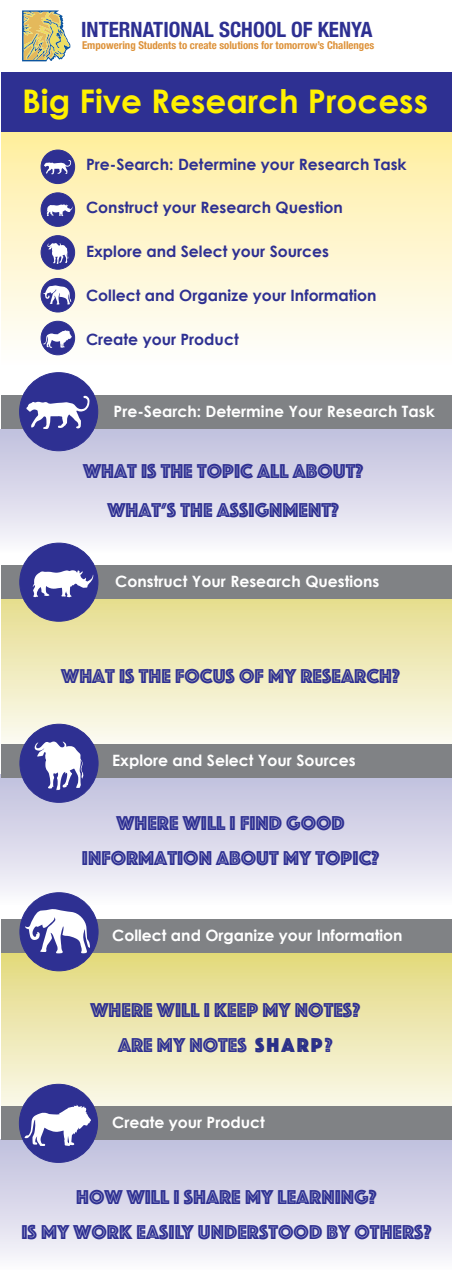
<style>
.page{position:relative;width:452px;height:1276px;background:#fff}
.page>*{position:absolute;margin:0;border:0;box-sizing:border-box;transform-origin:0 0}
.t1{font:700 32.6px "Century Gothic";color:#fff101}
.t2{font:700 condensed 21px "Helvetica Neue";color:#2e3092}
.t3{font:20.85px/34.9px "Phosphate Inline";color:#2e3092;text-align:center}
.t4{font:700 15.6px "Century Gothic";color:#fff}
.t5{font:700 15.6px "Century Gothic";color:#2e3092}
.t6{font:700 condensed 10.8px "Helvetica Neue";color:#dd923a}
.s1{color:#2a3088}
</style>
<div class="page">
<svg style="left:1px;top:952px;width:450px;height:154px"></svg>
<div style="left:0;top:1140px;width:452px;height:129px;background:linear-gradient(to bottom,#bebedc,#f9f8fb)"></div>
<div style="left:0;top:775px;width:452px;height:129px;background:linear-gradient(to bottom,#bebddc,#f9f8fb)"></div>
<svg style="left:1px;top:566px;width:450px;height:179px"></svg>
<div style="left:0;top:429px;width:451px;height:123px;background:linear-gradient(to bottom,#bfbedc,#f8f7fb)"></div>
<div style="left:1px;top:396px;width:450px;height:33px;background:#808285"></div>
<div style="left:1px;top:132px;width:450px;height:234px;background:linear-gradient(to bottom,#ffee9f,#fefeff)"></div>
<div style="left:20px;top:373px;width:78px;height:78px;background:#2e3092;border-radius:50%"></div>
<div style="left:19px;top:372px;width:79px;height:79px;border:1px solid #2e3092;border-radius:50%"></div>
<svg style="left:26px;top:395px;width:64px;height:34px"></svg>
<div style="left:41px;top:193px;width:34px;height:33px;background:#2e3092;border-radius:50%"></div>
<div style="left:41px;top:193px;width:34px;height:33px;border:1px solid #2e3092;border-radius:50%"></div>
<svg style="left:46px;top:204px;width:27px;height:12px"></svg>
<div style="left:41px;top:236px;width:34px;height:33px;background:#2e3092;border-radius:50%"></div>
<div style="left:41px;top:235px;width:34px;height:34px;border:1px solid #2e3092;border-radius:50%"></div>
<svg style="left:47px;top:243px;width:21px;height:21px"></svg>
<div style="left:41px;top:278px;width:34px;height:34px;background:#2e3092;border-radius:50%"></div>
<div style="left:41px;top:278px;width:34px;height:34px;border:1px solid #2e3092;border-radius:50%"></div>
<svg style="left:43px;top:285px;width:28px;height:19px"></svg>
<div style="left:41px;top:150px;width:34px;height:34px;background:#2e3092;border-radius:50%"></div>
<div style="left:41px;top:150px;width:34px;height:34px;border:1px solid #2e3092;border-radius:50%"></div>
<svg style="left:44px;top:160px;width:27px;height:14px"></svg>
<div style="left:41px;top:321px;width:34px;height:34px;background:#2e3092;border-radius:50%"></div>
<div style="left:41px;top:321px;width:34px;height:34px;border:1px solid #2e3092;border-radius:50%"></div>
<svg style="left:43px;top:330px;width:29px;height:18px"></svg>
<div style="left:2px;top:565px;width:450px;height:34px;background:#808285"></div>
<div style="left:1px;top:745px;width:450px;height:33px;background:#808285"></div>
<div style="left:20px;top:543px;width:78px;height:78px;background:#2e3092;border-radius:50%"></div>
<div style="left:19px;top:543px;width:79px;height:78px;border:1px solid #2e3092;border-radius:50%"></div>
<svg style="left:32px;top:570px;width:61px;height:27px"></svg>
<div style="left:20px;top:724px;width:78px;height:78px;background:#2e3092;border-radius:50%"></div>
<div style="left:20px;top:724px;width:78px;height:78px;border:1px solid #2e3092;border-radius:50%"></div>
<svg style="left:34px;top:741px;width:50px;height:49px"></svg>
<div style="left:1px;top:919px;width:450px;height:33px;background:#808285"></div>
<div style="left:20px;top:892px;width:78px;height:79px;background:#2e3092;border-radius:50%"></div>
<div style="left:20px;top:892px;width:78px;height:79px;border:1px solid #2e3092;border-radius:50%"></div>
<svg style="left:25px;top:909px;width:65px;height:44px"></svg>
<div style="left:1px;top:1106px;width:450px;height:34px;background:#808285"></div>
<div style="left:19px;top:1084px;width:78px;height:78px;background:#2e3092;border-radius:50%"></div>
<div style="left:19px;top:1084px;width:79px;height:78px;border:1px solid #2e3092;border-radius:50%"></div>
<svg style="left:24px;top:1104px;width:67px;height:42px"></svg>
<div style="left:1px;top:73px;width:451px;height:59px;background:#2e3092"></div>
<svg style="left:257px;top:1038px;width:20px;height:13px"></svg>
<svg style="left:283px;top:1038px;width:24px;height:13px"></svg>
<svg style="left:313px;top:1038px;width:8px;height:12px"></svg>
<svg style="left:22px;top:10px;width:48px;height:51px"></svg>
<p class="t2" style="left:81px;top:12px;width:293px">INTERNATIONAL SCHOOL OF KENYA</p>
<p class="t6" style="left:82px;top:37px;width:293px">Empowering Students to create solutions for tomorrow’s Challenges</p>
<h1 class="t1" style="left:22px;top:81px;width:407px">Big Five Research Process</h1>
<p class="t5" style="left:86px;top:154px;width:322px">Pre-Search: Determine your Research Task</p>
<p class="t5" style="left:86px;top:198px;width:258px">Construct your Research Question</p>
<p class="t5" style="left:86px;top:242px;width:244px">Explore and Select your Sources</p>
<p class="t5" style="left:86px;top:285px;width:292px">Collect and Organize your Information</p>
<p class="t5" style="left:86px;top:329px;width:154px">Create your Product</p>
<p class="t4" style="left:114px;top:402px;width:322px">Pre-Search: Determine Your Research Task</p>
<p class="t3" style="left:83px;top:450px;width:282px;line-height:39.5px">WHAT IS THE TOPIC ALL ABOUT?<br>WHAT’S THE ASSIGNMENT?</p>
<p class="t4" style="left:115px;top:572px;width:265px">Construct Your Research Questions</p>
<p class="t3" style="left:61px;top:657px;width:340px">WHAT IS THE FOCUS OF MY RESEARCH?</p>
<p class="t4" style="left:112px;top:751px;width:245px">Explore and Select Your Sources</p>
<p class="t3" style="left:82px;top:805px;width:299px">WHERE WILL I FIND GOOD<br>INFORMATION ABOUT MY TOPIC?</p>
<p class="t4" style="left:112px;top:925px;width:292px">Collect and Organize your Information</p>
<p class="t3" style="left:90px;top:991px;width:271px">WHERE WILL I KEEP MY NOTES?<br>ARE MY NOTES <span class="s1">SHARP</span>?</p>
<p class="t4" style="left:112px;top:1113px;width:154px">Create your Product</p>
<p class="t3" style="left:21px;top:1178px;width:411px">HOW WILL I SHARE MY LEARNING?<br>IS MY WORK EASILY UNDERSTOOD BY OTHERS?</p>
</div>
